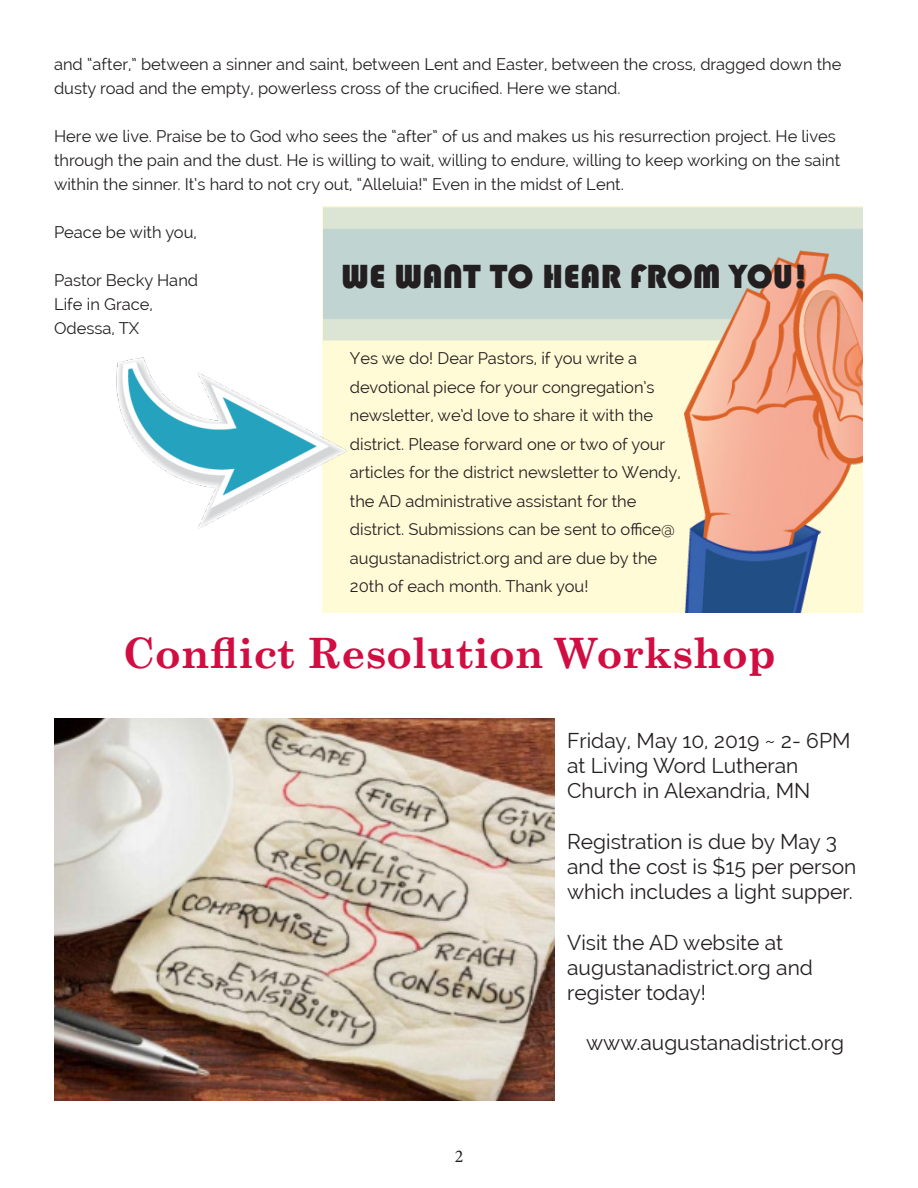
<style>
.page{position:relative;width:918px;height:1188px;background:#fff}
.page>*{position:absolute;margin:0;border:0;box-sizing:border-box;transform-origin:0 0}
.t1{font:700 42px "Century Schoolbook";color:#d10d42}
.t2{font:34.5px "Bauhaus 93";color:#231f20}
.t3{font:21px/25.2px "Raleway";color:#231f20}
.t4{font:18px "Minion Pro";color:#231f20}
.Paragraph_Style_1{font:16.5px/28.5px "Raleway";color:#231f20}
</style>
<div class="page">
<img style="left:323px;top:206px;width:540px;height:406px">
<img style="left:55px;top:718px;width:499px;height:383px">
<img style="left:116px;top:302px;width:235px;height:257px">
<p class="Paragraph_Style_1" style="left:54px;top:52px;width:789px;line-height:24px">and “after,” between a sinner and saint, between Lent and Easter, between the cross, dragged down the dusty road and the empty, powerless cross of the crucified. Here we stand.</p>
<p class="Paragraph_Style_1" style="left:54px;top:124px;width:788px;line-height:24px">Here we live. Praise be to God who sees the “after” of us and makes us his resurrection project. He lives through the pain and the dust. He is willing to wait, willing to endure, willing to keep working on the saint within the sinner. It’s hard to not cry out, “Alleluia!” Even in the midst of Lent.</p>
<p class="Paragraph_Style_1" style="left:54px;top:217px;width:144px">Peace be with you,</p>
<p class="Paragraph_Style_1" style="left:54px;top:268px;width:146px;line-height:24px">Pastor Becky Hand<br>Life in Grace,<br>Odessa, TX</p>
<p class="Paragraph_Style_1" style="left:350px;top:344px;width:332px">Yes we do! Dear Pastors, if you write a devotional piece for your congregation’s newsletter, we’d love to share it with the district. Please forward one or two of your articles for the district newsletter to Wendy, the AD administrative assistant for the district. Submissions can be sent to office@ augustanadistrict.org and are due by the</p>
<p class="Paragraph_Style_1" style="left:350px;top:572px;width:240px">20th of each month. Thank you!</p>
<p class="t2" style="left:341px;top:257px;width:468px">WE WANT TO HEAR FROM YOU!</p>
<p class="t1" style="left:122px;top:621px;width:655px">Conflict Resolution Workshop</p>
<p class="t4" style="left:455px;top:1144px;width:10px">2</p>
<p class="t3" style="left:567px;top:728px;width:285px">Friday, May 10, 2019 ~ 2- 6PM</p>
<p class="t3" style="left:567px;top:753px;width:245px">at Living Word Lutheran<br>Church in Alexandria, MN</p>
<p class="t3" style="left:567px;top:829px;width:291px">Registration is due by May 3 and the cost is $15 per person</p>
<p class="t3" style="left:567px;top:879px;width:287px">which includes a light supper.</p>
<p class="t3" style="left:567px;top:929px;width:218px">Visit the AD website at</p>
<p class="t3" style="left:567px;top:955px;width:247px">augustanadistrict.org and</p>
<p class="t3" style="left:567px;top:980px;width:140px">register today!</p>
<p class="t3" style="left:586px;top:1030px;width:259px">www.augustanadistrict.org</p>
</div>
